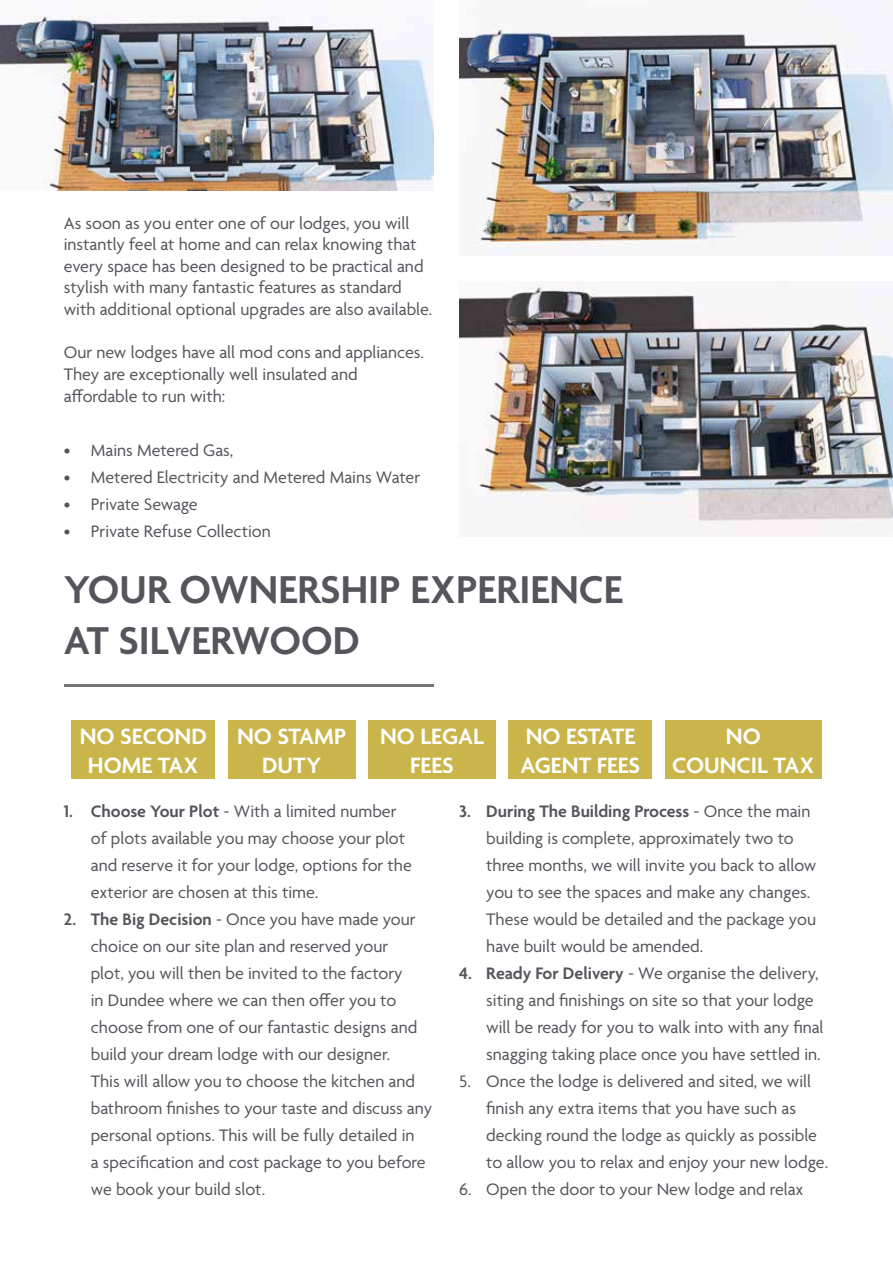
<style>
.page{position:relative;width:893px;height:1263px;background:#fff}
.page>*{position:absolute;margin:0;border:0;box-sizing:border-box;transform-origin:0 0}
.t1{font:600 42px/50.4px "Agenda";color:#54565b}
.t2{font:600 24px/28.8px "Agenda";color:#fff;text-align:center}
.t3{font:18px/27px "Agenda";color:#54565b}
.s1{font-weight:600}
</style>
<div class="page">
<hr style="left:64px;top:684px;width:370px;height:3px;background:#737276">
<img style="left:0;top:15px;width:434px;height:175px">
<img style="left:459px;top:24px;width:434px;height:231px">
<img style="left:459px;top:281px;width:434px;height:255px">
<div style="left:71px;top:720px;width:144px;height:59px;background:#cab54b"></div>
<div style="left:509px;top:720px;width:143px;height:59px;background:#cab54b"></div>
<div style="left:665px;top:720px;width:156px;height:59px;background:#cab54b"></div>
<div style="left:228px;top:720px;width:127px;height:59px;background:#cab54b"></div>
<div style="left:368px;top:720px;width:128px;height:59px;background:#cab54b"></div>
<p class="t3" style="left:64px;top:213px;width:370px;line-height:21.6px">As soon as you enter one of our lodges, you will instantly feel at home and can relax knowing that every space has been designed to be practical and stylish with many fantastic features as standard with additional optional upgrades are also available.</p>
<p class="t3" style="left:64px;top:343px;width:362px;line-height:21.6px">Our new lodges have all mod cons and appliances.<br>They are exceptionally well insulated and affordable to run with:</p>
<p class="t3" style="left:64px;top:437px;width:171px">• Mains Metered Gas,</p>
<p class="t3" style="left:64px;top:464px;width:358px">• Metered Electricity and Metered Mains Water</p>
<p class="t3" style="left:64px;top:491px;width:135px">• Private Sewage</p>
<p class="t3" style="left:64px;top:518px;width:209px">• Private Refuse Collection</p>
<h1 class="t1" style="left:64px;top:567px;width:561px">YOUR OWNERSHIP EXPERIENCE<br>AT SILVERWOOD</h1>
<h2 class="t2" style="left:237px;top:723px;width:111px">NO STAMP<br>DUTY</h2>
<h2 class="t2" style="left:380px;top:723px;width:106px">NO LEGAL<br>FEES</h2>
<p class="t3" style="left:91px;top:799px;width:323px;text-indent:-27px"><span class="s1">1. Choose Your Plot</span> - With a limited number of plots available you may choose your plot and reserve it for your lodge, options for the exterior are chosen at this time.</p>
<p class="t3" style="left:91px;top:907px;width:343px;text-indent:-27px"><span class="s1">2. The Big Decision</span> - Once you have made your choice on our site plan and reserved your<br>plot, you will then be invited to the factory<br>in Dundee where we can then offer you to choose from one of our fantastic designs and build your dream lodge with our designer.<br>This will allow you to choose the kitchen and bathroom finishes to your taste and discuss any personal options. This will be fully detailed in<br>a specification and cost package to you before we book your build slot.</p>
<h2 class="t2" style="left:80px;top:723px;width:129px">NO SECOND<br>HOME TAX</h2>
<h2 class="t2" style="left:521px;top:723px;width:121px;text-align:left">NO ESTATE<br>AGENT FEES</h2>
<h2 class="t2" style="left:672px;top:723px;width:144px">NO<br>COUNCIL TAX</h2>
<p class="t3" style="left:486px;top:799px;width:332px;text-indent:-27px"><span class="s1">3. During The Building Process</span> - Once the main building is complete, approximately two to three months, we will invite you back to allow you to see the spaces and make any changes.<br>These would be detailed and the package you have built would be amended.</p>
<p class="t3" style="left:486px;top:961px;width:339px;text-indent:-27px"><span class="s1">4. Ready For Delivery</span> - We organise the delivery, siting and finishings on site so that your lodge will be ready for you to walk into with any final snagging taking place once you have settled in.</p>
<p class="t3" style="left:486px;top:1069px;width:343px;text-indent:-27px">5. Once the lodge is delivered and sited, we will finish any extra items that you have such as decking round the lodge as quickly as possible to allow you to relax and enjoy your new lodge.</p>
<p class="t3" style="left:459px;top:1177px;width:346px">6. Open the door to your New lodge and relax</p>
</div>
